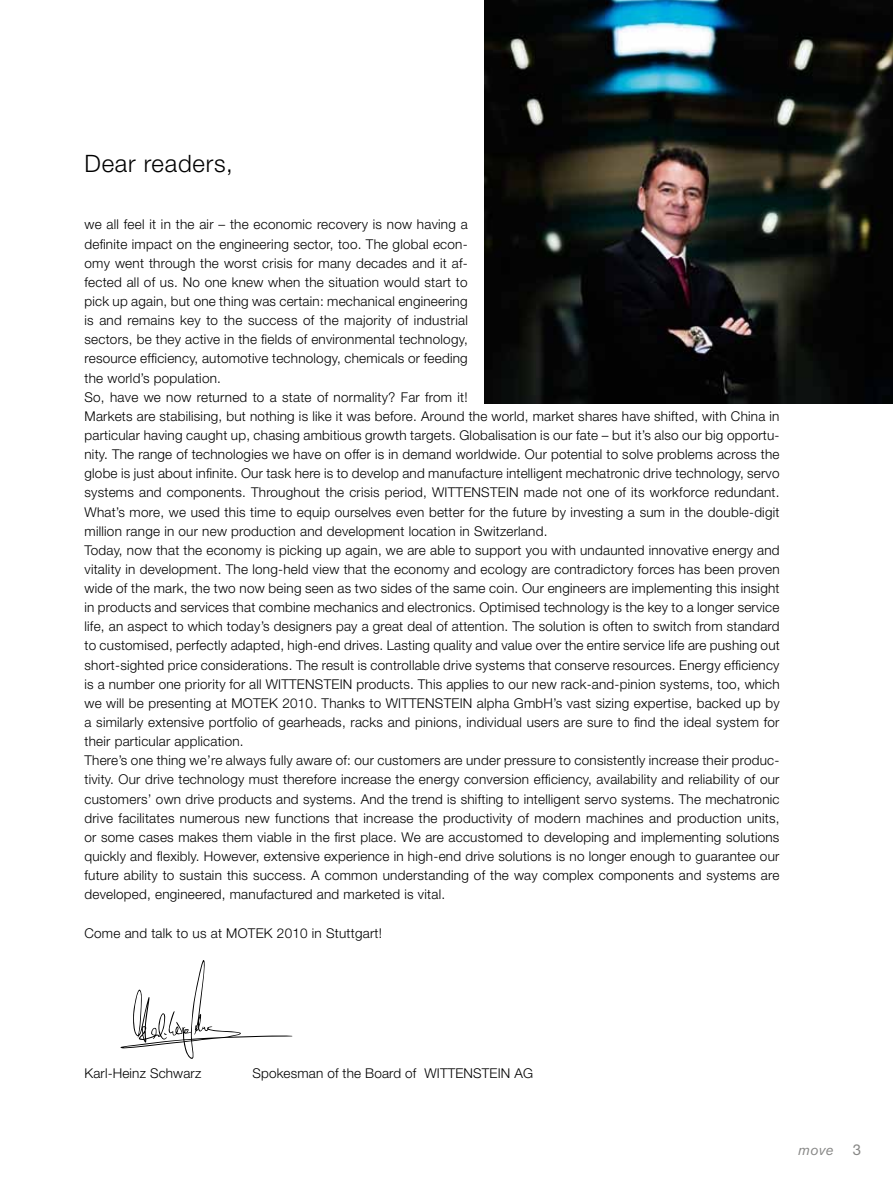
<style>
.page{position:relative;width:893px;height:1191px;background:#fff}
.page>*{position:absolute;margin:0;border:0;box-sizing:border-box;transform-origin:0 0}
.t1{font:300 24px "Helvetica Neue LT";letter-spacing:.03em;color:#000}
.t2{font:italic 15px "Akzidenz Grotesk BQ";color:#878786}
.t3{font:15px "Helvetica Neue LT";color:#878786}
.t4{font:300 13.5px/19.2px "Helvetica Neue LT";letter-spacing:.015em;color:#000}
</style>
<div class="page">
<img style="left:485px;top:0;width:408px;height:403px">
<svg style="left:120px;top:960px;width:173px;height:99px"></svg>
<h1 class="t1" style="left:85px;top:149px;width:150px">Dear readers,</h1>
<p class="t4" style="left:85px;top:215px;width:697px">we all feel it in the air – the economic recovery is now having a<br>definite impact on the engineering sector, too. The global econ-<br>omy went through the worst crisis for many decades and it af-<br>fected all of us. No one knew when the situation would start to<br>pick up again, but one thing was certain: mechanical engineering<br>is and remains key to the success of the majority of industrial<br>sectors, be they active in the fields of environmental technology,<br>resource efficiency, automotive technology, chemicals or feeding<br>the world’s population.<br>So, have we now returned to a state of normality? Far from it!<br>Markets are stabilising, but nothing is like it was before. Around the world, market shares have shifted, with China in particular having caught up, chasing ambitious growth targets. Globalisation is our fate – but it’s also our big opportu&shy;nity. The range of technologies we have on offer is in demand worldwide. Our potential to solve problems across the globe is just about infinite. Our task here is to develop and manufacture intelligent mechatronic drive technology, servo systems and components. Throughout the crisis period, WITTENSTEIN made not one of its workforce redundant.<br>What’s more, we used this time to equip ourselves even better for the future by investing a sum in the double-digit million range in our new production and development location in Switzerland.<br>Today, now that the economy is picking up again, we are able to support you with undaunted innovative energy and vitality in development. The long-held view that the economy and ecology are contradictory forces has been proven wide of the mark, the two now being seen as two sides of the same coin. Our engineers are implementing this insight in products and services that combine mechanics and electronics. Optimised technology is the key to a longer service life, an aspect to which today’s designers pay a great deal of attention. The solution is often to switch from standard to customised, perfectly adapted, high-end drives. Lasting quality and value over the entire service life are pushing out short-sighted price considerations. The result is controllable drive systems that conserve resources. Energy efficiency is a number one priority for all WITTENSTEIN products. This applies to our new rack-and-pinion systems, too, which we will be presenting at MOTEK 2010. Thanks to WITTENSTEIN alpha GmbH’s vast sizing expertise, backed up by a similarly extensive portfolio of gearheads, racks and pinions, individual users are sure to find the ideal system for their particular application.<br>There’s one thing we’re always fully aware of: our customers are under pressure to consistently increase their produc&shy;tivity. Our drive technology must therefore increase the energy conversion efficiency, availability and reliability of our customers’ own drive products and systems. And the trend is shifting to intelligent servo systems. The mechatronic drive facilitates numerous new functions that increase the productivity of modern machines and production units, or some cases makes them viable in the first place. We are accustomed to developing and implementing solutions quickly and flexibly. However, extensive experience in high-end drive solutions is no longer enough to guarantee our future ability to sustain this success. A common understanding of the way complex components and systems are developed, engineered, manufactured and marketed is vital.</p>
<p class="t4" style="left:85px;top:923px;width:299px">Come and talk to us at MOTEK 2010 in Stuttgart!</p>
<p class="t4" style="left:85px;top:1063px;width:118px">Karl-Heinz Schwarz</p>
<p class="t4" style="left:252px;top:1063px;width:282px">Spokesman of the Board of WITTENSTEIN AG</p>
<p class="t2" style="left:798px;top:1140px;width:37px">move</p>
<p class="t3" style="left:853px;top:1140px;width:10px">3</p>
</div>
